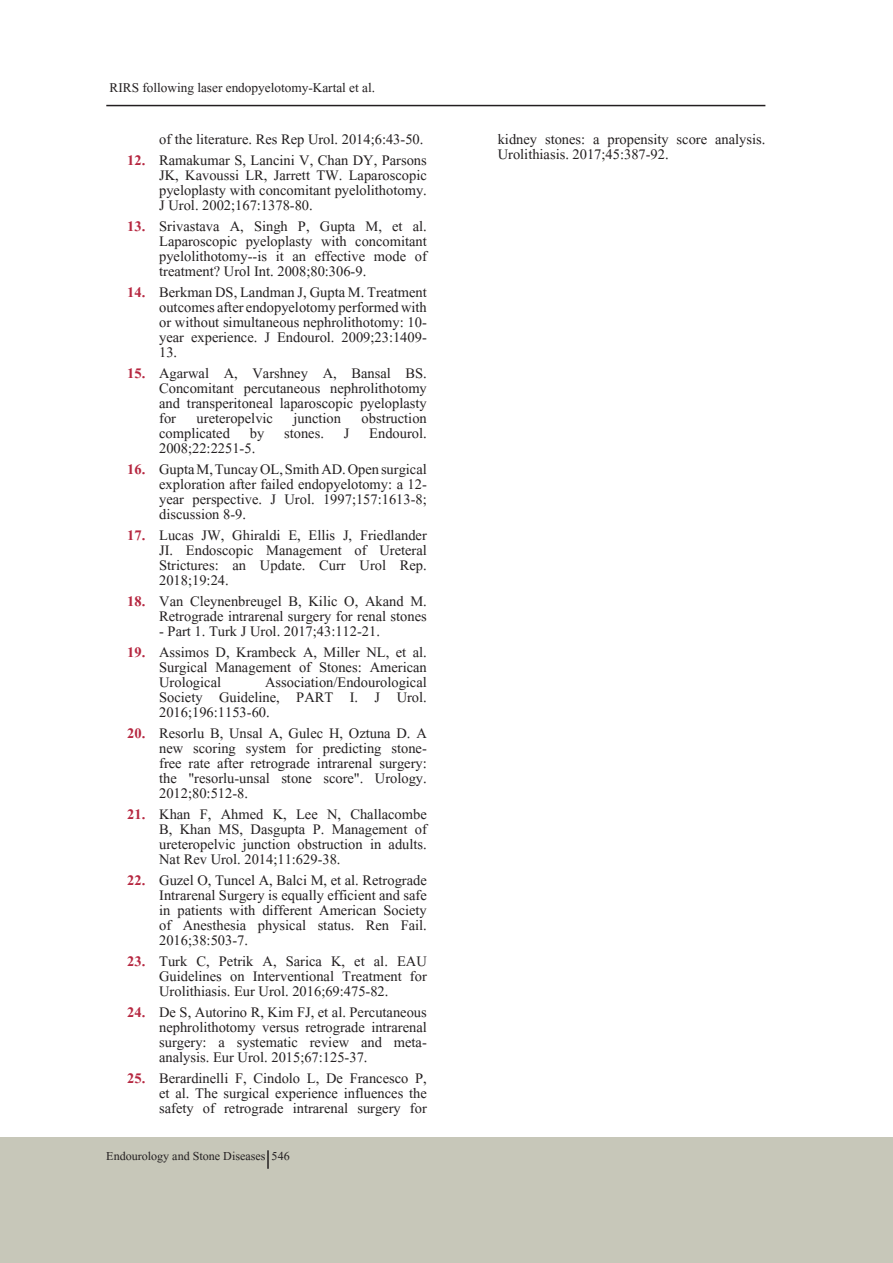
<style>
.page{position:relative;width:893px;height:1263px;background:#fff}
.page>*{position:absolute;margin:0;border:0;box-sizing:border-box;transform-origin:0 0}
.t1{font:18px/15px "Aparajita";color:#231f20;text-align:justify}
.t2{font:16.5px "Aparajita";color:#231f20}
.t3{font:15px "Aparajita";color:#231f20}
.s1{font-weight:700;color:#b62841}
</style>
<div class="page">
<div style="left:0;top:1137px;width:893px;height:126px;background:#c7c7b9"></div>
<hr style="left:106px;top:105px;width:659px;height:1px;background:#231f20">
<svg style="left:267px;top:1150px;width:2px;height:19px"></svg>
<p class="t2" style="left:110px;top:80px;width:267px">RIRS following laser endopyelotomy-Kartal et al.</p>
<p class="t1" style="left:159px;top:133px;width:266px">of the literature. Res Rep Urol. 2014;6:43-50.</p>
<p class="t1" style="left:159px;top:154px;width:269px;text-indent:-32px"><span class="s1">12.</span> Ramakumar S, Lancini V, Chan DY, Parsons JK, Kavoussi LR, Jarrett TW. Laparoscopic pyeloplasty with concomitant pyelolithotomy.<br>J Urol. 2002;167:1378-80.</p>
<p class="t1" style="left:159px;top:220px;width:269px;text-indent:-32px"><span class="s1">13.</span> Srivastava A, Singh P, Gupta M, et al.<br>Laparoscopic pyeloplasty with concomitant pyelolithotomy--is it an effective mode of treatment? Urol Int. 2008;80:306-9.</p>
<p class="t1" style="left:159px;top:286px;width:269px;text-indent:-32px"><span class="s1">14.</span> Berkman DS, Landman J, Gupta M. Treatment outcomes after endopyelotomy performed with or without simultaneous nephrolithotomy: 10- year experience. J Endourol. 2009;23:1409- 13.</p>
<p class="t1" style="left:159px;top:367px;width:269px;text-indent:-32px"><span class="s1">15.</span> Agarwal A, Varshney A, Bansal BS.<br>Concomitant percutaneous nephrolithotomy and transperitoneal laparoscopic pyeloplasty for ureteropelvic junction obstruction complicated by stones. J Endourol.<br>2008;22:2251-5.</p>
<p class="t1" style="left:159px;top:463px;width:269px;text-indent:-32px"><span class="s1">16.</span> Gupta M, Tuncay OL, Smith AD. Open surgical exploration after failed endopyelotomy: a 12- year perspective. J Urol. 1997;157:1613-8; discussion 8-9.</p>
<p class="t1" style="left:159px;top:529px;width:269px;text-indent:-32px"><span class="s1">17.</span> Lucas JW, Ghiraldi E, Ellis J, Friedlander JI. Endoscopic Management of Ureteral Strictures: an Update. Curr Urol Rep.<br>2018;19:24.</p>
<p class="t1" style="left:127px;top:595px;width:301px;text-align:right"><span class="s1">18.</span> Van Cleynenbreugel B, Kilic O, Akand M.<br>Retrograde intrarenal surgery for renal stones</p>
<p class="t1" style="left:159px;top:625px;width:222px">- Part 1. Turk J Urol. 2017;43:112-21.</p>
<p class="t1" style="left:159px;top:646px;width:269px;text-indent:-32px"><span class="s1">19.</span> Assimos D, Krambeck A, Miller NL, et al.<br>Surgical Management of Stones: American Urological</p>
<p class="t1" style="left:159px;top:676px;width:269px;text-indent:106px">Association/Endourological Society Guideline, PART I. J Urol.<br>2016;196:1153-60.</p>
<p class="t1" style="left:159px;top:727px;width:269px;text-indent:-32px"><span class="s1">20.</span> Resorlu B, Unsal A, Gulec H, Oztuna D. A new scoring system for predicting stone&shy;free rate after retrograde intrarenal surgery: the "resorlu-unsal stone score". Urology.<br>2012;80:512-8.</p>
<p class="t1" style="left:159px;top:808px;width:269px;text-indent:-32px"><span class="s1">21.</span> Khan F, Ahmed K, Lee N, Challacombe B, Khan MS, Dasgupta P. Management of ureteropelvic junction obstruction in adults.<br>Nat Rev Urol. 2014;11:629-38.</p>
<p class="t1" style="left:159px;top:874px;width:269px;text-indent:-32px"><span class="s1">22.</span> Guzel O, Tuncel A, Balci M, et al. Retrograde Intrarenal Surgery is equally efficient and safe in patients with different American Society of Anesthesia physical status. Ren Fail.<br>2016;38:503-7.</p>
<p class="t1" style="left:159px;top:955px;width:269px;text-indent:-32px"><span class="s1">23.</span> Turk C, Petrik A, Sarica K, et al. EAU Guidelines on Interventional Treatment for Urolithiasis. Eur Urol. 2016;69:475-82.</p>
<p class="t1" style="left:159px;top:1006px;width:269px;text-indent:-32px"><span class="s1">24.</span> De S, Autorino R, Kim FJ, et al. Percutaneous nephrolithotomy versus retrograde intrarenal surgery: a systematic review and meta&shy;analysis. Eur Urol. 2015;67:125-37.</p>
<p class="t1" style="left:159px;top:1072px;width:269px;text-indent:-32px"><span class="s1">25.</span> Berardinelli F, Cindolo L, De Francesco P, et al. The surgical experience influences the safety of retrograde intrarenal surgery for</p>
<p class="t3" style="left:106px;top:1149px;width:185px">Endourology and Stone Diseases 546</p>
<p class="t1" style="left:498px;top:134px;width:269px">kidney stones: a propensity score analysis.<br>Urolithiasis. 2017;45:387-92.</p>
</div>
